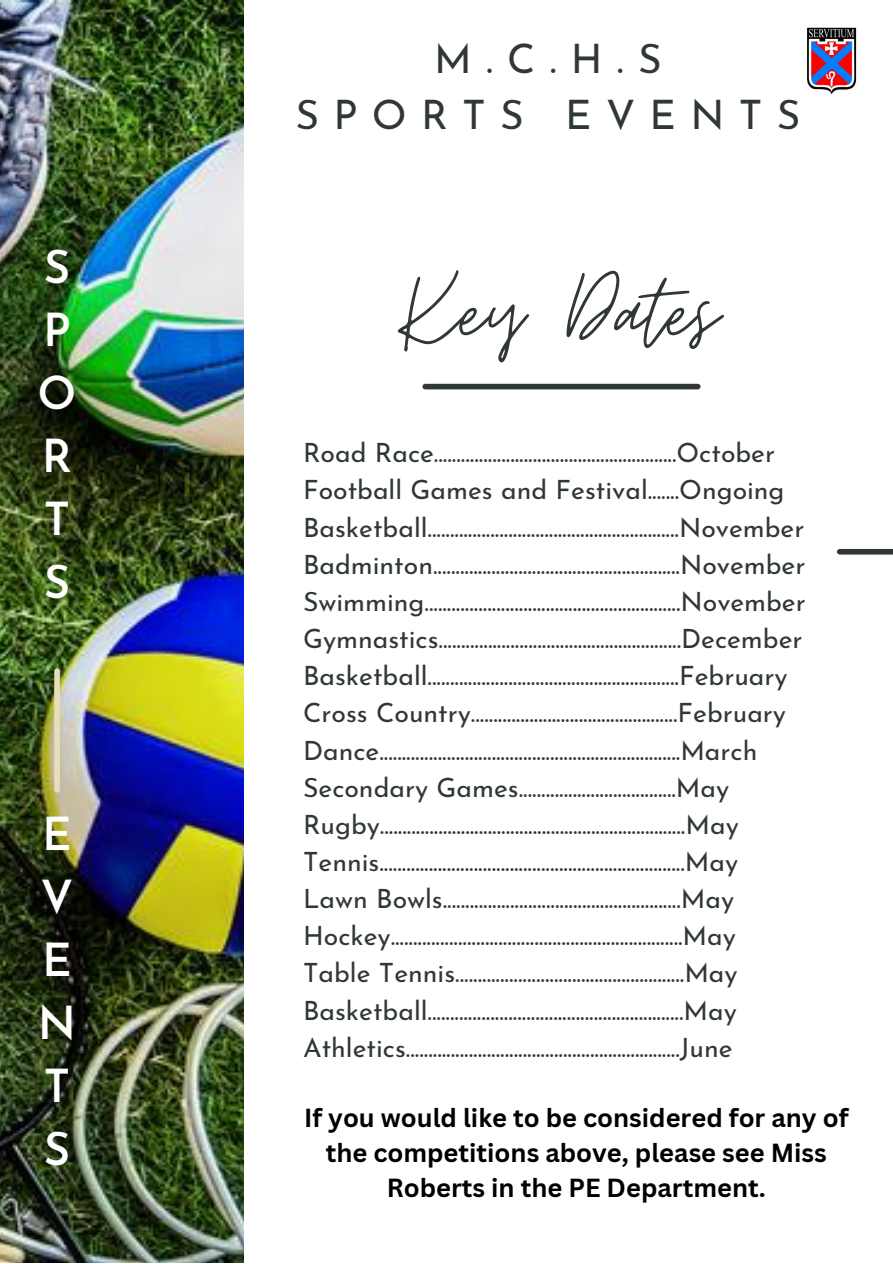
<style>
.page{position:relative;width:893px;height:1264px;background:#fff}
.page>*{position:absolute;margin:0;border:0;box-sizing:border-box;transform-origin:0 0}
.t1{font:112.95px "Moon Time";color:#303931}
.t2{font:600 45.45px "Josefin Sans";color:#fff}
.t3{font:40.65px "Josefin Sans";letter-spacing:.35em;color:#303931}
.t4{font:26.55px "Josefin Sans";color:#303931}
.t5{font:700 25.5px/34.8px "Canva Sans";color:#000;text-align:center}
</style>
<div class="page">
<img style="left:0;top:0;width:244px;height:1262px">
<div style="left:54px;top:671px;width:6px;height:118px;background:#e6debd"></div>
<div style="left:839px;top:549px;width:53px;height:5px;background:#303931"></div>
<div style="left:425px;top:384px;width:272px;height:5px;background:#303931"></div>
<img style="left:807px;top:27px;width:50px;height:68px">
<p class="t2" style="left:44px;top:249px;width:28px">S</p>
<p class="t2" style="left:43px;top:312px;width:29px">P</p>
<p class="t2" style="left:38px;top:375px;width:40px">O</p>
<p class="t2" style="left:42px;top:438px;width:32px">R</p>
<p class="t2" style="left:44px;top:501px;width:28px">T</p>
<p class="t2" style="left:44px;top:564px;width:28px">S</p>
<p class="t2" style="left:42px;top:816px;width:31px">E</p>
<p class="t2" style="left:41px;top:879px;width:34px">V</p>
<p class="t2" style="left:42px;top:942px;width:31px">E</p>
<p class="t2" style="left:38px;top:1004px;width:40px">N</p>
<p class="t2" style="left:44px;top:1067px;width:28px">T</p>
<p class="t2" style="left:44px;top:1130px;width:28px">S</p>
<p class="t3" style="left:434px;top:42px;width:229px">M.C.H.S</p>
<p class="t3" style="left:295px;top:99px;width:506px">SPORTS EVENTS</p>
<p class="t1" style="left:398px;top:244px;width:322px">Key Dates</p>
<p class="t4" style="left:303px;top:442px;width:473px">Road Race......................................................October</p>
<p class="t4" style="left:303px;top:479px;width:483px">Football Games and Festival.......Ongoing</p>
<p class="t4" style="left:303px;top:516px;width:502px">Basketball........................................................November</p>
<p class="t4" style="left:303px;top:554px;width:503px">Badminton.......................................................November</p>
<p class="t4" style="left:303px;top:591px;width:504px">Swimming.........................................................November</p>
<p class="t4" style="left:303px;top:628px;width:501px">Gymnastics......................................................December</p>
<p class="t4" style="left:303px;top:665px;width:486px">Basketball........................................................February</p>
<p class="t4" style="left:303px;top:702px;width:484px">Cross Country..............................................February</p>
<p class="t4" style="left:303px;top:739px;width:456px">Dance...................................................................March</p>
<p class="t4" style="left:303px;top:776px;width:428px">Secondary Games...................................May</p>
<p class="t4" style="left:303px;top:813px;width:437px">Rugby....................................................................May</p>
<p class="t4" style="left:303px;top:851px;width:436px">Tennis....................................................................May</p>
<p class="t4" style="left:303px;top:888px;width:432px">Lawn Bowls.....................................................May</p>
<p class="t4" style="left:303px;top:925px;width:434px">Hockey.................................................................May</p>
<p class="t4" style="left:303px;top:962px;width:436px">Table Tennis...................................................May</p>
<p class="t4" style="left:303px;top:999px;width:435px">Basketball.........................................................May</p>
<p class="t4" style="left:303px;top:1036px;width:431px">Athletics.............................................................June</p>
<p class="t5" style="left:304px;top:1100px;width:546px">If you would like to be considered for any of the competitions above, please see Miss<br>Roberts in the PE Department.</p>
</div>
